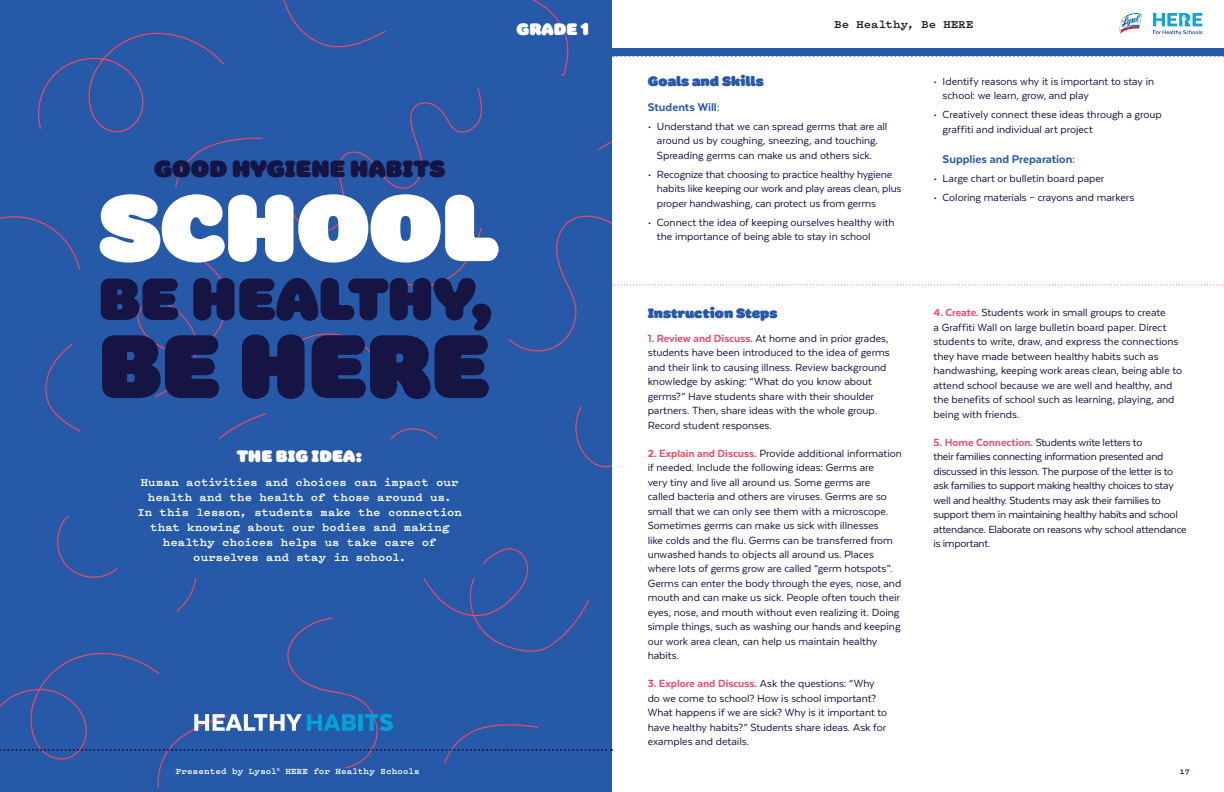
<style>
.page{position:relative;width:1224px;height:792px;background:#fff}
.page>*{position:absolute;margin:0;border:0;box-sizing:border-box;transform-origin:0 0}
.t1{font:95px "Colette Ultra Jumbo";letter-spacing:-.01em;color:#fff}
.t2{font:91px "Colette Ultra Jumbo";color:#151443}
.t3{font:60px "Colette Ultra Jumbo";color:#151443}
.t4{font:24px "Colette Ultra Jumbo";letter-spacing:.005em;color:#151443}
.t5{font:17px "Colette Ultra Jumbo";letter-spacing:.005em;color:#fff}
.t6{font:14px "Colette Ultra Jumbo";color:#2659a8}
.t7{font:800 13px "Texta";color:#2659a8}
.t8{font:12px/14.5px "Texta";letter-spacing:-.005em;color:#151443}
.t9{font:12px/14.5px "Texta";letter-spacing:-.025em;color:#151443}
.t10{font:700 12px/15px "Pitch";letter-spacing:.005em;color:#fff;text-align:center}
.t11{font:700 12px "Pitch";letter-spacing:.01em;color:#231f20}
.t12{font:700 9px "Pitch";letter-spacing:.02em;color:#fff}
.t13{font:700 8px "Pitch";color:#151443}
.s1{font-weight:800;color:#ef4867}
</style>
<div class="page">
<div style="left:612px;top:48px;width:612px;height:7px;background:#2659a8"></div>
<svg style="left:1119px;top:13px;width:23px;height:21px"></svg>
<svg style="left:1153px;top:13px;width:49px;height:22px"></svg>
<svg style="left:613px;top:55px;width:611px;height:2px"></svg>
<svg style="left:612px;top:284px;width:612px;height:1px"></svg>
<div style="left:0;top:0;width:612px;height:792px;background:#2659a8"></div>
<div style="left:117px;top:439px;width:365px;height:139px;background:#2659a8"></div>
<svg style="left:194px;top:714px;width:162px;height:17px"></svg>
<hr style="left:359px;top:714px;width:4px;height:17px;background:#00a2d7">
<svg style="left:365px;top:714px;width:28px;height:17px"></svg>
<svg style="left:0;top:749px;width:612px;height:2px"></svg>
<h3 class="t5" style="left:517px;top:16px;width:73px">GRADE 1</h3>
<h3 class="t4" style="left:154px;top:150px;width:293px">GOOD HYGIENE HABITS</h3>
<h1 class="t1" style="left:99px;top:155px;width:400px">SCHOOL</h1>
<h3 class="t3" style="left:99px;top:253px;width:397px">BE HEALTHY,</h3>
<h2 class="t2" style="left:99px;top:297px;width:392px">BE HERE</h2>
<h3 class="t5" style="left:237px;top:443px;width:127px">THE BIG IDEA:</h3>
<p class="t10" style="left:138px;top:475px;width:326px">Human activities and choices can impact our health and the health of those around us.<br>In this lesson, students make the connection that knowing about our bodies and making healthy choices helps us take care of ourselves and stay in school.</p>
<p class="t12" style="left:176px;top:765px;width:245px">Presented by Lysol<sup>®</sup> HERE for Healthy Schools</p>
<p class="t11" style="left:835px;top:16px;width:140px">Be Healthy, Be HERE</p>
<p class="t6" style="left:648px;top:71px;width:117px">Goals and Skills</p>
<p class="t7" style="left:648px;top:100px;width:73px">Students Will:</p>
<p class="t8" style="left:648px;top:119px;width:241px;text-align:center">• Understand that we can spread germs that are all around us by coughing, sneezing, and touching.<br>Spreading germs can make us and others sick.</p>
<p class="t8" style="left:657px;top:167px;width:246px;text-indent:-9px">• Recognize that choosing to practice healthy hygiene habits like keeping our work and play areas clean, plus proper handwashing, can protect us from germs</p>
<p class="t8" style="left:657px;top:215px;width:239px;text-indent:-9px">• Connect the idea of keeping ourselves healthy with the importance of being able to stay in school</p>
<p class="t6" style="left:648px;top:303px;width:131px">Instruction Steps</p>
<p class="t8" style="left:648px;top:331px;width:243px"><span class="s1">1. Review and Discuss.</span> At home and in prior grades, students have been introduced to the idea of germs and their link to causing illness. Review background knowledge by asking: “What do you know about germs?” Have students share with their shoulder partners. Then, share ideas with the whole group.<br>Record student responses.</p>
<p class="t8" style="left:648px;top:446px;width:256px"><span class="s1">2. Explain and Discuss.</span> Provide additional information if needed. Include the following ideas: Germs are<br>very tiny and live all around us. Some germs are<br>called bacteria and others are viruses. Germs are so small that we can only see them with a microscope.<br>Sometimes germs can make us sick with illnesses<br>like colds and the flu. Germs can be transferred from unwashed hands to objects all around us. Places where lots of germs grow are called “germ hotspots”.<br>Germs can enter the body through the eyes, nose, and mouth and can make us sick. People often touch their eyes, nose, and mouth without even realizing it. Doing simple things, such as washing our hands and keeping our work area clean, can help us maintain healthy habits.</p>
<p class="t8" style="left:648px;top:676px;width:241px"><span class="s1">3. Explore and Discuss.</span> Ask the questions: “Why do we come to school? How is school important?<br>What happens if we are sick? Why is it important to have healthy habits?” Students share ideas. Ask for examples and details.</p>
<p class="t8" style="left:943px;top:74px;width:213px;text-indent:-9px">• Identify reasons why it is important to stay in school: we learn, grow, and play</p>
<p class="t8" style="left:943px;top:107px;width:221px;text-indent:-9px">• Creatively connect these ideas through a group graffiti and individual art project</p>
<p class="t7" style="left:943px;top:152px;width:134px">Supplies and Preparation:</p>
<p class="t8" style="left:934px;top:171px;width:172px">• Large chart or bulletin board paper</p>
<p class="t8" style="left:934px;top:190px;width:202px">• Coloring materials – crayons and markers</p>
<p class="t8" style="left:934px;top:305px;width:250px"><span class="s1">4. Create.</span> Students work in small groups to create<br>a Graffiti Wall on large bulletin board paper. Direct students to write, draw, and express the connections they have made between healthy habits such as handwashing, keeping work areas clean, being able to attend school because we are well and healthy, and the benefits of school such as learning, playing, and being with friends.</p>
<p class="t9" style="left:934px;top:435px;width:255px"><span class="s1">5. Home Connection.</span> Students write letters to<br>their families connecting information presented and discussed in this lesson. The purpose of the letter is to ask families to support making healthy choices to stay well and healthy. Students may ask their families to support them in maintaining healthy habits and school attendance. Elaborate on reasons why school attendance is important.</p>
<p class="t13" style="left:1180px;top:766px;width:11px">17</p>
</div>
